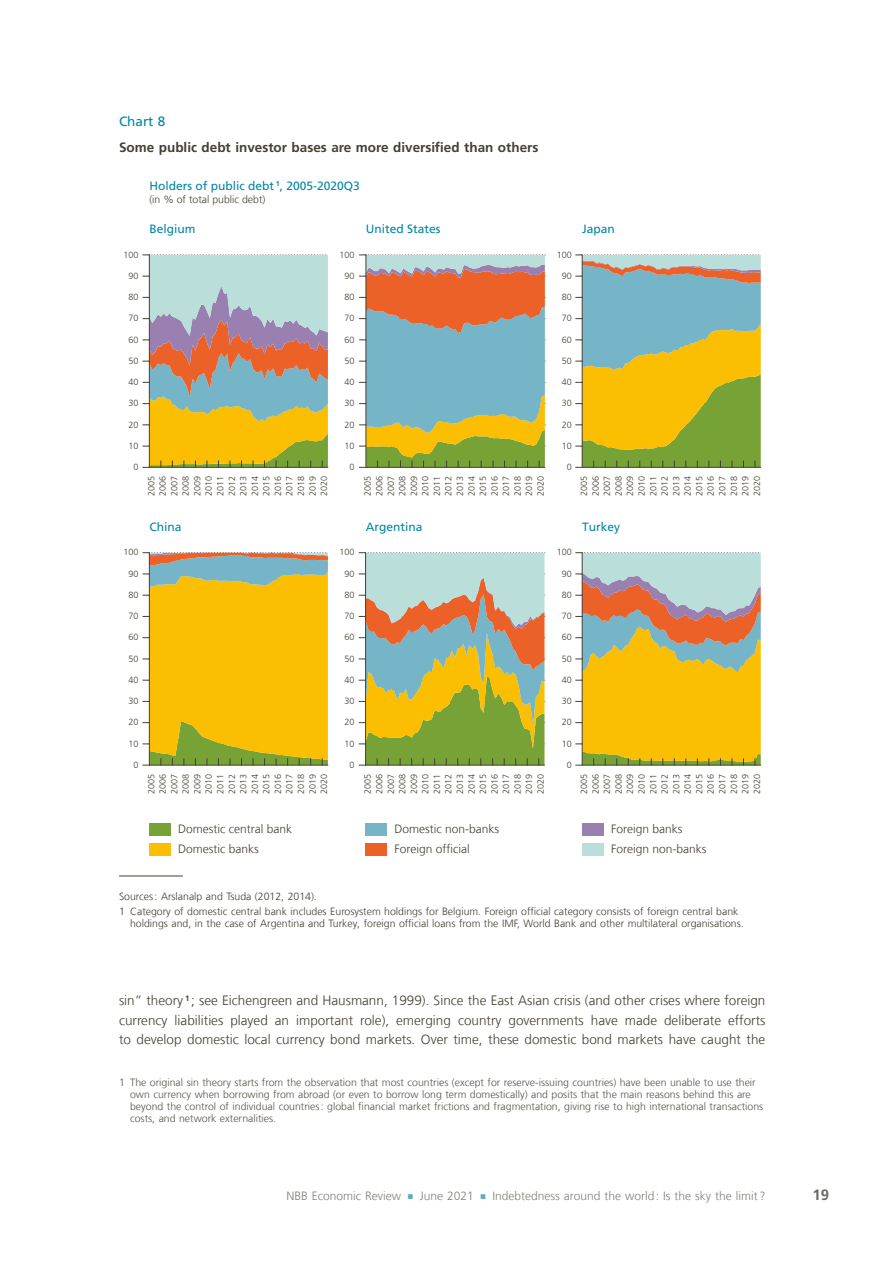
<style>
.page{position:relative;width:893px;height:1263px;background:#fff}
.page>*{position:absolute;margin:0;border:0;box-sizing:border-box;transform-origin:0 0}
.t1{font:700 15px "Frutiger LT Com";color:#6d6a63}
.t2{font:300 13.5px/19.5px "Frutiger LT Com";color:#454034;text-align:justify}
.t3{font:700 13.5px "Frutiger LT Com";color:#454034}
.t4{font:13.5px "Frutiger LT Com";color:#0085a4}
.t5{font:300 12px/20.1px "Frutiger LT Com";color:#454034}
.t6{font:12px "Frutiger LT Com";color:#0085a4}
.t7{font:300 12px "Frutiger LT Com";color:#81807a}
.t8{font:300 10.5px/12px "Frutiger LT Com";color:#57544b}
.t9{font:300 10.5px/15px "Frutiger LT Com";color:#454034}
.t10{font:300 9px/11.6px "Frutiger LT Com";color:#454034;text-align:justify}
.s1{color:#5ea9c1}
</style>
<div class="page">
<svg style="left:142px;top:255px;width:186px;height:213px;background:#beb487"></svg>
<svg style="left:359px;top:255px;width:186px;height:213px;background:#a6a484"></svg>
<hr style="left:366px;top:255px;width:1px;height:213px;background:#454034">
<svg style="left:575px;top:255px;width:186px;height:213px;background:#aeb565"></svg>
<hr style="left:582px;top:255px;width:1px;height:213px;background:#454034">
<svg style="left:142px;top:552px;width:186px;height:214px;background:#e3ba23"></svg>
<hr style="left:149px;top:552px;width:1px;height:213px;background:#454034">
<svg style="left:359px;top:552px;width:186px;height:214px;background:#b1b477"></svg>
<hr style="left:365px;top:552px;width:1px;height:213px;background:#454034">
<svg style="left:575px;top:552px;width:186px;height:214px;background:#d5b757"></svg>
<hr style="left:582px;top:552px;width:1px;height:213px;background:#454034">
<hr style="left:582px;top:467px;width:179px;height:1px;background:#454034">
<hr style="left:366px;top:467px;width:179px;height:1px;background:#454034">
<hr style="left:149px;top:467px;width:179px;height:1px;background:#454034">
<hr style="left:149px;top:765px;width:179px;height:1px;background:#454034">
<hr style="left:365px;top:765px;width:180px;height:1px;background:#454034">
<hr style="left:582px;top:765px;width:179px;height:1px;background:#454034">
<div style="left:149px;top:823px;width:22px;height:12px;background:#76a236"></div>
<div style="left:149px;top:843px;width:22px;height:13px;background:#fbbe00"></div>
<div style="left:366px;top:823px;width:21px;height:12px;background:#76b4c7"></div>
<div style="left:366px;top:843px;width:21px;height:13px;background:#eb6128"></div>
<div style="left:582px;top:843px;width:21px;height:13px;background:#badeda"></div>
<div style="left:582px;top:823px;width:21px;height:12px;background:#9a80b1"></div>
<hr style="left:119px;top:876px;width:64px;height:1px;background:#454034">
<h2 class="t4" style="left:119px;top:113px;width:48px">Chart 8</h2>
<h2 class="t3" style="left:119px;top:139px;width:421px">Some public debt investor bases are more diversified than others</h2>
<h3 class="t6" style="left:149px;top:178px;width:212px">Holders of public debt <sup>1</sup>, 2005-2020Q3</h3>
<p class="t9" style="left:149px;top:192px;width:118px">(in % of total public debt)</p>
<h3 class="t6" style="left:149px;top:221px;width:48px">Belgium</h3>
<h3 class="t6" style="left:366px;top:221px;width:76px">United States</h3>
<h3 class="t6" style="left:582px;top:221px;width:34px">Japan</h3>
<p class="t10" style="left:123px;top:249px;width:17px">100</p>
<p class="t10" style="left:340px;top:249px;width:17px">100</p>
<p class="t10" style="left:557px;top:249px;width:17px">100</p>
<p class="t10" style="left:128px;top:270px;width:12px">90</p>
<p class="t10" style="left:345px;top:270px;width:12px">90</p>
<p class="t10" style="left:562px;top:270px;width:12px">90</p>
<p class="t10" style="left:128px;top:291px;width:12px">80</p>
<p class="t10" style="left:345px;top:291px;width:12px">80</p>
<p class="t10" style="left:562px;top:291px;width:12px">80</p>
<p class="t10" style="left:128px;top:312px;width:12px">70</p>
<p class="t10" style="left:345px;top:312px;width:12px">70</p>
<p class="t10" style="left:562px;top:312px;width:12px">70</p>
<p class="t10" style="left:128px;top:334px;width:12px">60</p>
<p class="t10" style="left:345px;top:334px;width:12px">60</p>
<p class="t10" style="left:562px;top:334px;width:12px">60</p>
<p class="t10" style="left:128px;top:355px;width:12px">50</p>
<p class="t10" style="left:345px;top:355px;width:12px">50</p>
<p class="t10" style="left:562px;top:355px;width:12px">50</p>
<p class="t10" style="left:128px;top:376px;width:12px">40</p>
<p class="t10" style="left:345px;top:376px;width:12px">40</p>
<p class="t10" style="left:562px;top:376px;width:12px">40</p>
<p class="t10" style="left:128px;top:397px;width:12px">30</p>
<p class="t10" style="left:345px;top:397px;width:12px">30</p>
<p class="t10" style="left:562px;top:397px;width:12px">30</p>
<p class="t10" style="left:128px;top:419px;width:12px">20</p>
<p class="t10" style="left:345px;top:419px;width:12px">20</p>
<p class="t10" style="left:562px;top:419px;width:12px">20</p>
<p class="t10" style="left:128px;top:440px;width:12px">10</p>
<p class="t10" style="left:345px;top:440px;width:12px">10</p>
<p class="t10" style="left:562px;top:440px;width:12px">10</p>
<p class="t10" style="left:133px;top:461px;width:7px">0</p>
<p class="t10" style="left:350px;top:461px;width:7px">0</p>
<p class="t10" style="left:567px;top:461px;width:7px">0</p>
<p class="t10" style="left:145px;top:496px;width:22px;rotate:-90deg">2005<br>2006<br>2007<br>2008<br>2009<br>2010<br>2011<br>2012<br>2013<br>2014<br>2015<br>2016<br>2017<br>2018<br>2019<br>2020</p>
<p class="t10" style="left:362px;top:496px;width:22px;rotate:-90deg">2005<br>2006<br>2007<br>2008<br>2009<br>2010<br>2011<br>2012<br>2013<br>2014<br>2015<br>2016<br>2017<br>2018<br>2019<br>2020</p>
<p class="t10" style="left:578px;top:496px;width:22px;rotate:-90deg">2005<br>2006<br>2007<br>2008<br>2009<br>2010<br>2011<br>2012<br>2013<br>2014<br>2015<br>2016<br>2017<br>2018<br>2019<br>2020</p>
<h3 class="t6" style="left:149px;top:519px;width:34px">China</h3>
<h3 class="t6" style="left:366px;top:519px;width:58px">Argentina</h3>
<h3 class="t6" style="left:582px;top:519px;width:40px">Turkey</h3>
<p class="t10" style="left:123px;top:546px;width:17px">100</p>
<p class="t10" style="left:340px;top:546px;width:17px">100</p>
<p class="t10" style="left:557px;top:546px;width:17px">100</p>
<p class="t10" style="left:128px;top:568px;width:12px">90</p>
<p class="t10" style="left:345px;top:568px;width:12px">90</p>
<p class="t10" style="left:562px;top:568px;width:12px">90</p>
<p class="t10" style="left:128px;top:589px;width:12px">80</p>
<p class="t10" style="left:345px;top:589px;width:12px">80</p>
<p class="t10" style="left:562px;top:589px;width:12px">80</p>
<p class="t10" style="left:128px;top:610px;width:12px">70</p>
<p class="t10" style="left:345px;top:610px;width:12px">70</p>
<p class="t10" style="left:562px;top:610px;width:12px">70</p>
<p class="t10" style="left:128px;top:631px;width:12px">60</p>
<p class="t10" style="left:345px;top:631px;width:12px">60</p>
<p class="t10" style="left:562px;top:631px;width:12px">60</p>
<p class="t10" style="left:128px;top:653px;width:12px">50</p>
<p class="t10" style="left:345px;top:653px;width:12px">50</p>
<p class="t10" style="left:562px;top:653px;width:12px">50</p>
<p class="t10" style="left:128px;top:674px;width:12px">40</p>
<p class="t10" style="left:345px;top:674px;width:12px">40</p>
<p class="t10" style="left:562px;top:674px;width:12px">40</p>
<p class="t10" style="left:128px;top:695px;width:12px">30</p>
<p class="t10" style="left:345px;top:695px;width:12px">30</p>
<p class="t10" style="left:562px;top:695px;width:12px">30</p>
<p class="t10" style="left:128px;top:716px;width:12px">20</p>
<p class="t10" style="left:345px;top:716px;width:12px">20</p>
<p class="t10" style="left:562px;top:716px;width:12px">20</p>
<p class="t10" style="left:128px;top:738px;width:12px">10</p>
<p class="t10" style="left:345px;top:738px;width:12px">10</p>
<p class="t10" style="left:562px;top:738px;width:12px">10</p>
<p class="t10" style="left:133px;top:759px;width:7px">0</p>
<p class="t10" style="left:350px;top:759px;width:7px">0</p>
<p class="t10" style="left:567px;top:759px;width:7px">0</p>
<p class="t10" style="left:145px;top:794px;width:22px;rotate:-90deg">2005<br>2006<br>2007<br>2008<br>2009<br>2010<br>2011<br>2012<br>2013<br>2014<br>2015<br>2016<br>2017<br>2018<br>2019<br>2020</p>
<p class="t10" style="left:362px;top:794px;width:22px;rotate:-90deg">2005<br>2006<br>2007<br>2008<br>2009<br>2010<br>2011<br>2012<br>2013<br>2014<br>2015<br>2016<br>2017<br>2018<br>2019<br>2020</p>
<p class="t10" style="left:578px;top:794px;width:22px;rotate:-90deg">2005<br>2006<br>2007<br>2008<br>2009<br>2010<br>2011<br>2012<br>2013<br>2014<br>2015<br>2016<br>2017<br>2018<br>2019<br>2020</p>
<h3 class="t5" style="left:178px;top:818px;width:115px">Domestic central bank<br>Domestic banks</h3>
<h3 class="t5" style="left:394px;top:818px;width:106px">Domestic non-banks<br>Foreign official</h3>
<h3 class="t5" style="left:611px;top:818px;width:73px">Foreign banks</h3>
<h3 class="t5" style="left:611px;top:838px;width:97px">Foreign non-banks</h3>
<p class="t9" style="left:119px;top:889px;width:621px">Sources: Arslanalp and Tsuda (2012, 2014).<br>1 Category of domestic central bank includes Eurosystem holdings for Belgium. Foreign official category consists of foreign central bank</p>
<p class="t9" style="left:130px;top:916px;width:615px">holdings and, in the case of Argentina and Turkey, foreign official loans from the IMF, World Bank and other multilateral organisations.</p>
<p class="t2" style="left:119px;top:990px;width:648px">sin” theory <sup>1</sup> ; see Eichengreen and Hausmann, 1999). Since the East Asian crisis (and other crises where foreign currency liabilities played an important role), emerging country governments have made deliberate efforts to develop domestic local currency bond markets. Over time, these domestic bond markets have caught the</p>
<p class="t8" style="left:130px;top:1076px;width:635px;text-indent:-11px">1 The original sin theory starts from the observation that most countries (except for reserve‑issuing countries) have been unable to use their own currency when borrowing from abroad (or even to borrow long term domestically) and posits that the main reasons behind this are beyond the control of individual countries: global financial market frictions and fragmentation, giving rise to high international transactions costs, and network externalities.</p>
<h3 class="t7" style="left:286px;top:1188px;width:480px">NBB Economic Review <span class="s1">○</span> June 2021 <span class="s1">○</span> Indebtedness around the world: Is the sky the limit?</h3>
<h1 class="t1" style="left:812px;top:1186px;width:18px">19</h1>
</div>
